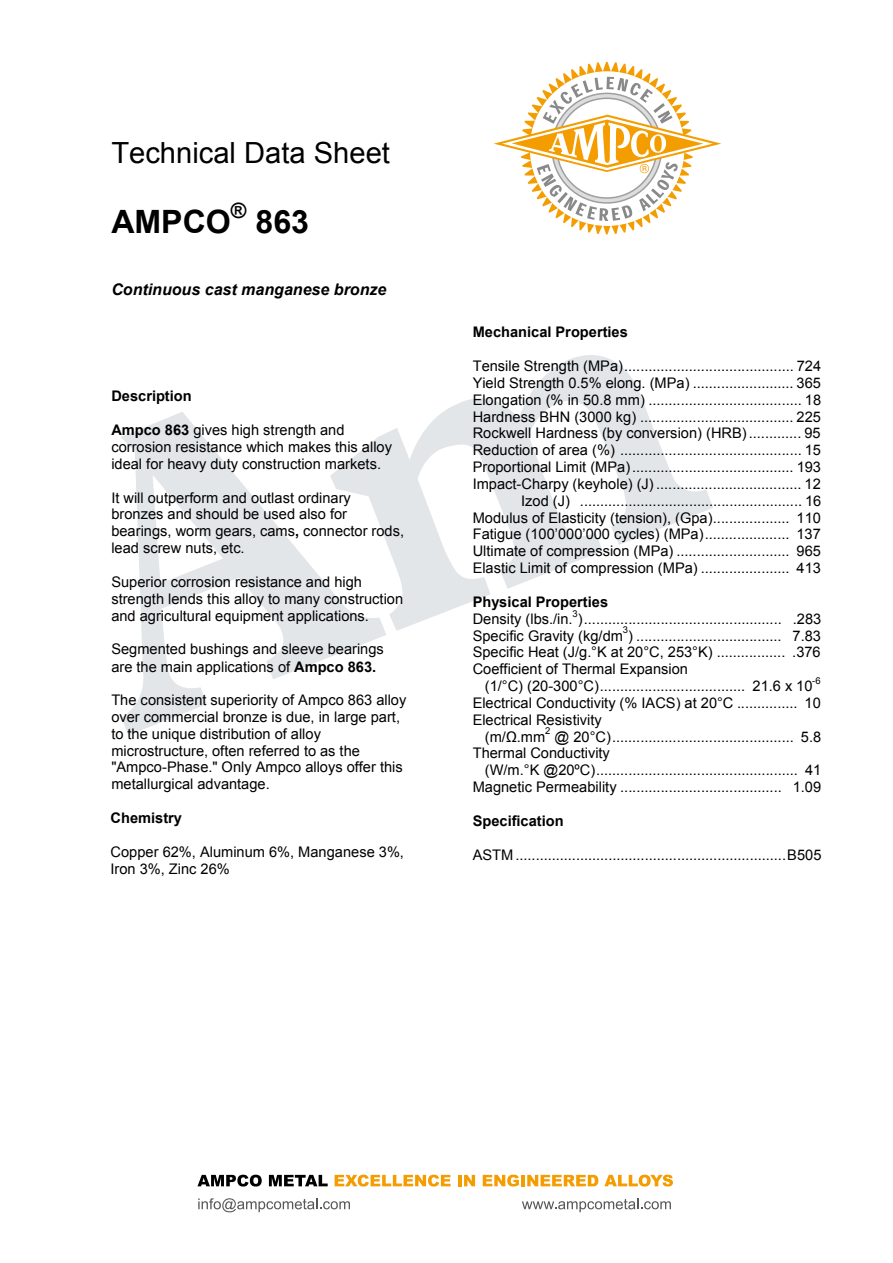
<style>
.page{position:relative;width:893px;height:1263px;background:#fff}
.page>*{position:absolute;margin:0;border:0;box-sizing:border-box;transform-origin:0 0}
.t1{font:700 32.1px "Arial";color:#000}
.t2{font:29.1px "Arial";color:#000}
.t3{font:700 21.15px "Arial";color:#000}
.t4{font:italic 700 16.05px "Arial";color:#000}
.t5{font:14.55px/16.8px "Arial";color:#000}
.t6{font:700 14.55px "Arial";color:#000}
.t7{font:9.45px "Arial";color:#000}
.s1{font-weight:700}
</style>
<div class="page">
<svg style="left:386px;top:355px;width:327px;height:276px"></svg>
<svg style="left:121px;top:412px;width:265px;height:323px"></svg>
<svg style="left:198px;top:1198px;width:152px;height:14px"></svg>
<svg style="left:522px;top:1198px;width:149px;height:14px"></svg>
<svg style="left:197px;top:1175px;width:65px;height:12px"></svg>
<svg style="left:269px;top:1175px;width:59px;height:11px"></svg>
<svg style="left:335px;top:1175px;width:115px;height:12px"></svg>
<svg style="left:458px;top:1175px;width:17px;height:11px"></svg>
<svg style="left:483px;top:1175px;width:36px;height:12px"></svg>
<hr style="left:521px;top:1175px;width:4px;height:11px;background:#f49c00">
<svg style="left:527px;top:1175px;width:71px;height:11px"></svg>
<svg style="left:604px;top:1175px;width:69px;height:12px"></svg>
<svg style="left:494px;top:62px;width:227px;height:172px"></svg>
<h2 class="t2" style="left:111px;top:134px;width:280px">Technical Data Sheet</h2>
<h1 class="t1" style="left:111px;top:201px;width:121px">AMPCO</h1>
<h3 class="t3" style="left:231px;top:196px;width:17px">®</h3>
<h1 class="t1" style="left:255px;top:201px;width:55px">863</h1>
<p class="t4" style="left:111px;top:279px;width:277px">Continuous cast manganese bronze</p>
<p class="t6" style="left:111px;top:387px;width:82px">Description</p>
<p class="t5" style="left:111px;top:422px;width:282px"><span class="s1">Ampco 863</span> gives high strength and corrosion resistance which makes this alloy ideal for heavy duty construction markets.</p>
<p class="t5" style="left:111px;top:489px;width:294px">It will outperform and outlast ordinary bronzes and should be used also for bearings, worm gears, cams<span class="s1">,</span> connector rods, lead screw nuts, etc.</p>
<p class="t5" style="left:111px;top:574px;width:293px">Superior corrosion resistance and high strength lends this alloy to many construction and agricultural equipment applications.</p>
<p class="t5" style="left:111px;top:641px;width:274px;line-height:17.2px">Segmented bushings and sleeve bearings are the main applications of <span class="s1">Ampco 863.</span></p>
<p class="t5" style="left:111px;top:692px;width:297px">The consistent superiority of Ampco 863 alloy over commercial bronze is due, in large part, to the unique distribution of alloy microstructure, often referred to as the "Ampco-Phase." Only Ampco alloys offer this metallurgical advantage.</p>
<p class="t6" style="left:111px;top:808px;width:73px">Chemistry</p>
<p class="t5" style="left:111px;top:844px;width:295px">Copper 62%, Aluminum 6%, Manganese 3%,<br>Iron 3%, Zinc 26%</p>
<p class="t6" style="left:473px;top:323px;width:157px">Mechanical Properties</p>
<p class="t5" style="left:473px;top:358px;width:350px;text-align:right">Tensile Strength (MPa).......................................... 724<br>Yield Strength 0.5% elong. (MPa) ......................... 365<br>Elongation (% in 50.8 mm) ...................................... 18<br>Hardness BHN (3000 kg) ...................................... 225<br>Rockwell Hardness (by conversion) (HRB)............. 95<br>Reduction of area (%) ............................................. 15<br>Proportional Limit (MPa)........................................ 193<br>Impact-Charpy (keyhole) (J) .................................... 12<br>Izod (J) ....................................................... 16<br>Modulus of Elasticity (tension), (Gpa)................... 110<br>Fatigue (100’000’000 cycles) (MPa)..................... 137<br>Ultimate of compression (MPa) ............................ 965<br>Elastic Limit of compression (MPa) ...................... 413</p>
<p class="t6" style="left:473px;top:592px;width:137px">Physical Properties</p>
<p class="t5" style="left:473px;top:611px;width:350px">Density (lbs./in. )................................................. .283</p>
<p class="t7" style="left:572px;top:607px;width:7px">3</p>
<p class="t5" style="left:473px;top:627px;width:350px">Specific Gravity (kg/dm ) .................................... 7.83</p>
<p class="t7" style="left:623px;top:624px;width:7px">3</p>
<p class="t5" style="left:473px;top:644px;width:349px">Specific Heat (J/g.°K at 20°C, 253°K) ................. .376<br>Coefficient of Thermal Expansion</p>
<p class="t5" style="left:485px;top:678px;width:329px">(1/°C) (20-300°C).................................... 21.6 x 10</p>
<p class="t7" style="left:812px;top:674px;width:10px">-6</p>
<p class="t5" style="left:473px;top:694px;width:350px">Electrical Conductivity (% IACS) at 20°C ............... 10</p>
<p class="t5" style="left:473px;top:711px;width:131px">Electrical Resistivity</p>
<p class="t5" style="left:485px;top:728px;width:62px">(m/Ω.mm</p>
<p class="t7" style="left:545px;top:725px;width:7px">2</p>
<p class="t5" style="left:473px;top:728px;width:350px;text-indent:82px">@ 20°C)............................................. 5.8<br>Thermal Conductivity</p>
<p class="t5" style="left:473px;top:762px;width:350px;text-align:right">(W/m.°K @20ºC).................................................. 41<br>Magnetic Permeability ........................................ 1.09</p>
<p class="t6" style="left:473px;top:811px;width:92px">Specification</p>
<p class="t5" style="left:473px;top:846px;width:350px">ASTM ...................................................................B505</p>
</div>
